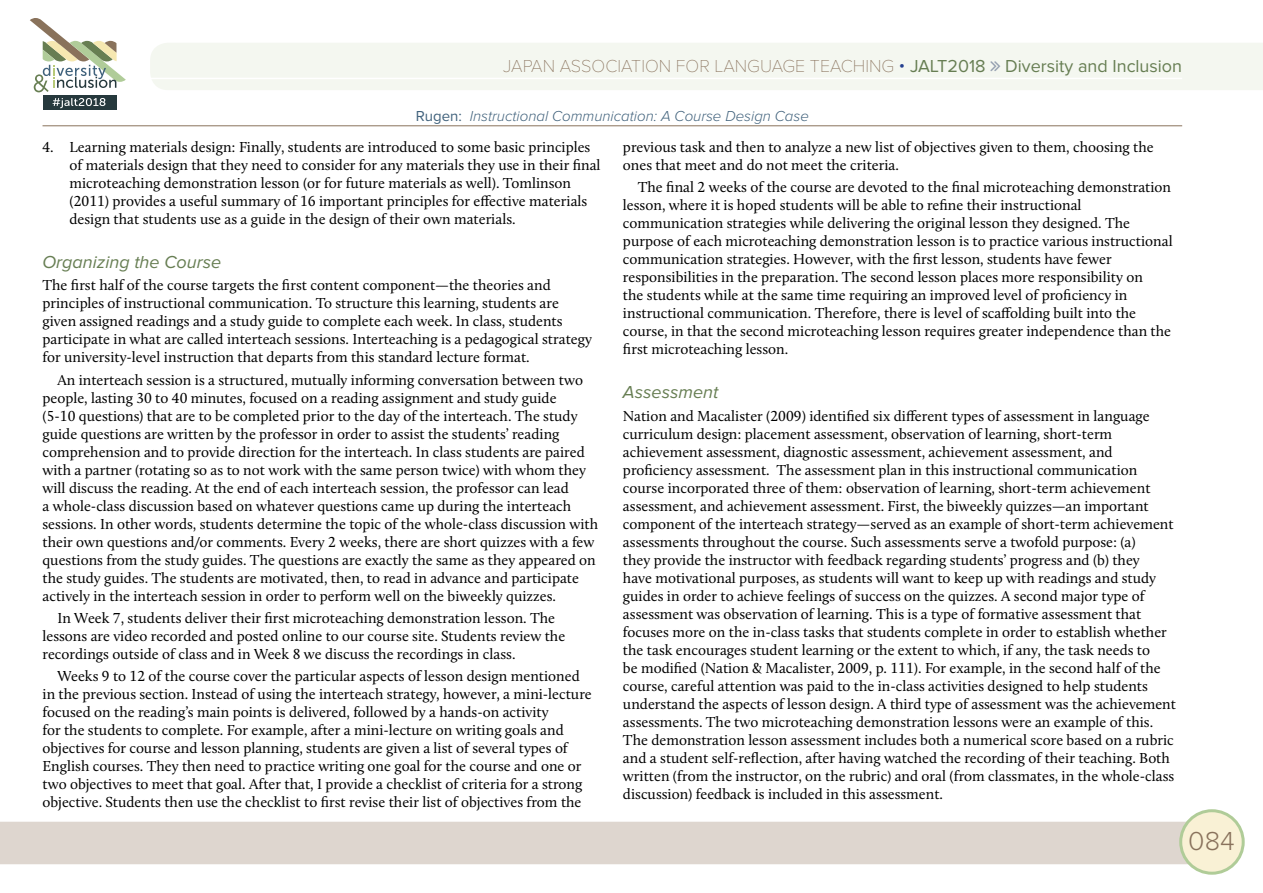
<style>
.page{position:relative;width:1263px;height:893px;background:#fff}
.page>*{position:absolute;margin:0;border:0;box-sizing:border-box;transform-origin:0 0}
.t1{font:300 27px "Proxima Nova";color:#89725c}
.t2{font:100 18px "Proxima Nova T";color:#89725c}
.t3{font:italic 18px "Proxima Nova";color:#677e53}
.t4{font:15px/18px "Calluna";color:#000}
.t5{font:italic 300 15px "Proxima Nova";color:#41627c}
.s1{font-family:"Proxima Nova";font-weight:300;color:#25408f}
.s2{font-family:"Proxima Nova";font-weight:400;color:#677e53}
.s3{font-weight:400;font-style:normal}
</style>
<div class="page">
<div style="left:0;top:822px;width:1190px;height:42px;background:#ded6cf"></div>
<div style="left:1181px;top:811px;width:62px;height:62px;background:#f9f1d5;border-radius:50%"></div>
<div style="left:1179px;top:809px;width:66px;height:66px;border:3px solid #b0cc98;border-radius:50%"></div>
<div style="left:43px;top:95px;width:73px;height:15px;background:#26393d"></div>
<svg style="left:53px;top:98px;width:52px;height:10px"></svg>
<svg style="left:30px;top:18px;width:96px;height:74px"></svg>
<div style="left:150px;top:43px;width:1113px;height:47px;background:#f4f7f0"></div>
<hr style="left:150px;top:78px;width:1032px;height:1px;background:#fff">
<hr style="left:43px;top:126px;width:1139px;height:1px;background:#89725c">
<svg style="left:990px;top:61px;width:10px;height:10px"></svg>
<p class="t2" style="left:503px;top:55px;width:680px">JAPAN ASSOCIATION FOR LANGUAGE TEACHING <span class="s1">•</span> <span class="s2">JALT2018 Diversity and Inclusion</span></p>
<p class="t5" style="left:416px;top:108px;width:395px"><span class="s3">Rugen:</span> Instructional Communication: A Course Design Case</p>
<p class="t4" style="left:70px;top:137px;width:533px;text-indent:-27px">4. Learning materials design: Finally, students are introduced to some basic principles of materials design that they need to consider for any materials they use in their final microteaching demonstration lesson (or for future materials as well). Tomlinson (2011) provides a useful summary of 16 important principles for effective materials design that students use as a guide in the design of their own materials.</p>
<p class="t3" style="left:43px;top:252px;width:180px">Organizing the Course</p>
<p class="t4" style="left:43px;top:276px;width:551px">The first half of the course targets the first content component—the theories and principles of instructional communication. To structure this learning, students are given assigned readings and a study guide to complete each week. In class, students participate in what are called interteach sessions. Interteaching is a pedagogical strategy for university-level instruction that departs from this standard lecture format.</p>
<p class="t4" style="left:43px;top:370px;width:557px;text-indent:15px">An interteach session is a structured, mutually informing conversation between two people, lasting 30 to 40 minutes, focused on a reading assignment and study guide<br>(5-10 questions) that are to be completed prior to the day of the interteach. The study guide questions are written by the professor in order to assist the students’ reading comprehension and to provide direction for the interteach. In class students are paired with a partner (rotating so as to not work with the same person twice) with whom they will discuss the reading. At the end of each interteach session, the professor can lead<br>a whole-class discussion based on whatever questions came up during the interteach sessions. In other words, students determine the topic of the whole-class discussion with their own questions and/or comments. Every 2 weeks, there are short quizzes with a few questions from the study guides. The questions are exactly the same as they appeared on the study guides. The students are motivated, then, to read in advance and participate actively in the interteach session in order to perform well on the biweekly quizzes.</p>
<p class="t4" style="left:43px;top:609px;width:524px;text-indent:15px">In Week 7, students deliver their first microteaching demonstration lesson. The lessons are video recorded and posted online to our course site. Students review the recordings outside of class and in Week 8 we discuss the recordings in class.</p>
<p class="t4" style="left:43px;top:667px;width:551px;text-indent:15px">Weeks 9 to 12 of the course cover the particular aspects of lesson design mentioned in the previous section. Instead of using the interteach strategy, however, a mini-lecture focused on the reading’s main points is delivered, followed by a hands-on activity<br>for the students to complete. For example, after a mini-lecture on writing goals and objectives for course and lesson planning, students are given a list of several types of English courses. They then need to practice writing one goal for the course and one or two objectives to meet that goal. After that, I provide a checklist of criteria for a strong objective. Students then use the checklist to first revise their list of objectives from the</p>
<p class="t4" style="left:623px;top:137px;width:532px">previous task and then to analyze a new list of objectives given to them, choosing the ones that meet and do not meet the criteria.</p>
<p class="t4" style="left:623px;top:178px;width:551px;text-indent:15px">The final 2 weeks of the course are devoted to the final microteaching demonstration lesson, where it is hoped students will be able to refine their instructional communication strategies while delivering the original lesson they designed. The purpose of each microteaching demonstration lesson is to practice various instructional communication strategies. However, with the first lesson, students have fewer responsibilities in the preparation. The second lesson places more responsibility on<br>the students while at the same time requiring an improved level of proficiency in instructional communication. Therefore, there is level of scaffolding built into the course, in that the second microteaching lesson requires greater independence than the first microteaching lesson.</p>
<p class="t3" style="left:623px;top:382px;width:97px">Assessment</p>
<p class="t4" style="left:623px;top:406px;width:554px">Nation and Macalister (2009) identified six different types of assessment in language curriculum design: placement assessment, observation of learning, short-term achievement assessment, diagnostic assessment, achievement assessment, and proficiency assessment. The assessment plan in this instructional communication course incorporated three of them: observation of learning, short-term achievement assessment, and achievement assessment. First, the biweekly quizzes—an important component of the interteach strategy—served as an example of short-term achievement assessments throughout the course. Such assessments serve a twofold purpose: (a)<br>they provide the instructor with feedback regarding students’ progress and (b) they<br>have motivational purposes, as students will want to keep up with readings and study guides in order to achieve feelings of success on the quizzes. A second major type of assessment was observation of learning. This is a type of formative assessment that focuses more on the in-class tasks that students complete in order to establish whether the task encourages student learning or the extent to which, if any, the task needs to<br>be modified (Nation &amp; Macalister, 2009, p. 111). For example, in the second half of the course, careful attention was paid to the in-class activities designed to help students understand the aspects of lesson design. A third type of assessment was the achievement assessments. The two microteaching demonstration lessons were an example of this.<br>The demonstration lesson assessment includes both a numerical score based on a rubric and a student self-reflection, after having watched the recording of their teaching. Both written (from the instructor, on the rubric) and oral (from classmates, in the whole-class discussion) feedback is included in this assessment.</p>
<h1 class="t1" style="left:1188px;top:825px;width:48px">084</h1>
</div>
